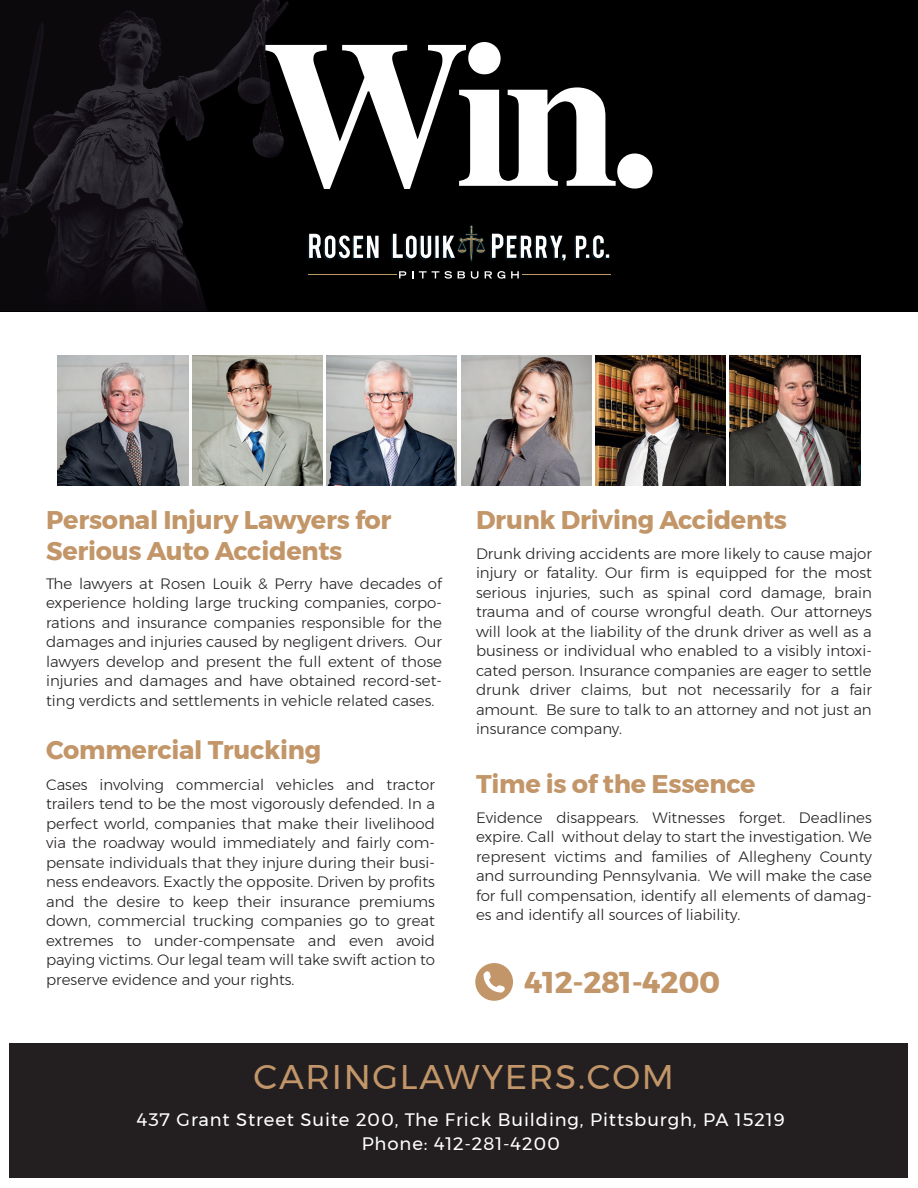
<style>
.page{position:relative;width:918px;height:1188px;background:#fff}
.page>*{position:absolute;margin:0;border:0;box-sizing:border-box;transform-origin:0 0}
.t1{font:34.2px "Montserrat";letter-spacing:.05em;color:#c29668}
.t2{font:700 30px "Montserrat";letter-spacing:-.01em;color:#c29668}
.t3{font:700 25.5px/30.6px "Montserrat";letter-spacing:-.01em;color:#c29668}
.t4{font:18px/24px "Montserrat";letter-spacing:.05em;color:#fff;text-align:center}
.t5{font:300 15px/19.5px "Montserrat";color:#231f20;text-align:justify}
</style>
<div class="page">
<div style="left:9px;top:1043px;width:899px;height:135px;background:#231f20"></div>
<div style="left:0;top:0;width:918px;height:311px;background:#000001"></div>
<svg style="left:475px;top:963px;width:38px;height:38px"></svg>
<img style="left:58px;top:355px;width:130px;height:130px">
<img style="left:192px;top:355px;width:130px;height:130px">
<img style="left:327px;top:355px;width:130px;height:130px">
<img style="left:461px;top:355px;width:130px;height:130px">
<img style="left:596px;top:355px;width:130px;height:130px">
<img style="left:730px;top:355px;width:130px;height:130px">
<img style="left:0;top:0;width:289px;height:311px">
<svg style="left:308px;top:234px;width:71px;height:26px"></svg>
<svg style="left:574px;top:235px;width:35px;height:25px"></svg>
<svg style="left:399px;top:271px;width:7px;height:7px"></svg>
<svg style="left:419px;top:271px;width:33px;height:8px"></svg>
<svg style="left:458px;top:271px;width:7px;height:7px"></svg>
<svg style="left:471px;top:271px;width:7px;height:8px"></svg>
<svg style="left:485px;top:271px;width:20px;height:8px"></svg>
<svg style="left:511px;top:271px;width:8px;height:7px"></svg>
<hr style="left:308px;top:274px;width:88px;height:1px;background:#bc9b69">
<hr style="left:522px;top:274px;width:88px;height:1px;background:#bc9b69">
<svg style="left:391px;top:225px;width:175px;height:38px"></svg>
<svg style="left:265px;top:40px;width:388px;height:149px"></svg>
<h3 class="t3" style="left:46px;top:505px;width:347px">Personal Injury Lawyers for<br>Serious Auto Accidents</h3>
<p class="t5" style="left:46px;top:573px;width:397px">The lawyers at Rosen Louik &amp; Perry have decades of experience holding large trucking companies, corpo&shy;rations and insurance companies responsible for the damages and injuries caused by negligent drivers. Our lawyers develop and present the full extent of those injuries and damages and have obtained record-set&shy;ting verdicts and settlements in vehicle related cases.</p>
<h3 class="t3" style="left:46px;top:735px;width:277px">Commercial Trucking</h3>
<p class="t5" style="left:46px;top:774px;width:390px">Cases involving commercial vehicles and tractor trailers tend to be the most vigorously defended. In a perfect world, companies that make their livelihood via the roadway would immediately and fairly com&shy;pensate individuals that they injure during their busi&shy;ness endeavors. Exactly the opposite. Driven by profits and the desire to keep their insurance premiums down, commercial trucking companies go to great extremes to under-compensate and even avoid paying victims. Our legal team will take swift action to preserve evidence and your rights.</p>
<h3 class="t3" style="left:476px;top:505px;width:313px">Drunk Driving Accidents</h3>
<p class="t5" style="left:476px;top:543px;width:397px">Drunk driving accidents are more likely to cause major injury or fatality. Our firm is equipped for the most serious injuries, such as spinal cord damage, brain trauma and of course wrongful death. Our attorneys will look at the liability of the drunk driver as well as a business or individual who enabled to a visibly intoxi&shy;cated person. Insurance companies are eager to settle drunk driver claims, but not necessarily for a fair amount. Be sure to talk to an attorney and not just an insurance company.</p>
<h3 class="t3" style="left:476px;top:768px;width:281px">Time is of the Essence</h3>
<p class="t5" style="left:476px;top:808px;width:397px">Evidence disappears. Witnesses forget. Deadlines expire. Call without delay to start the investigation. We represent victims and families of Allegheny County and surrounding Pennsylvania. We will make the case for full compensation, identify all elements of damag&shy;es and identify all sources of liability.</p>
<h2 class="t2" style="left:525px;top:958px;width:197px">412-281-4200</h2>
<h1 class="t1" style="left:253px;top:1051px;width:422px">CARINGLAWYERS.COM</h1>
<p class="t4" style="left:137px;top:1107px;width:649px">437 Grant Street Suite 200, The Frick Building, Pittsburgh, PA 15219<br>Phone: 412-281-4200</p>
</div>
